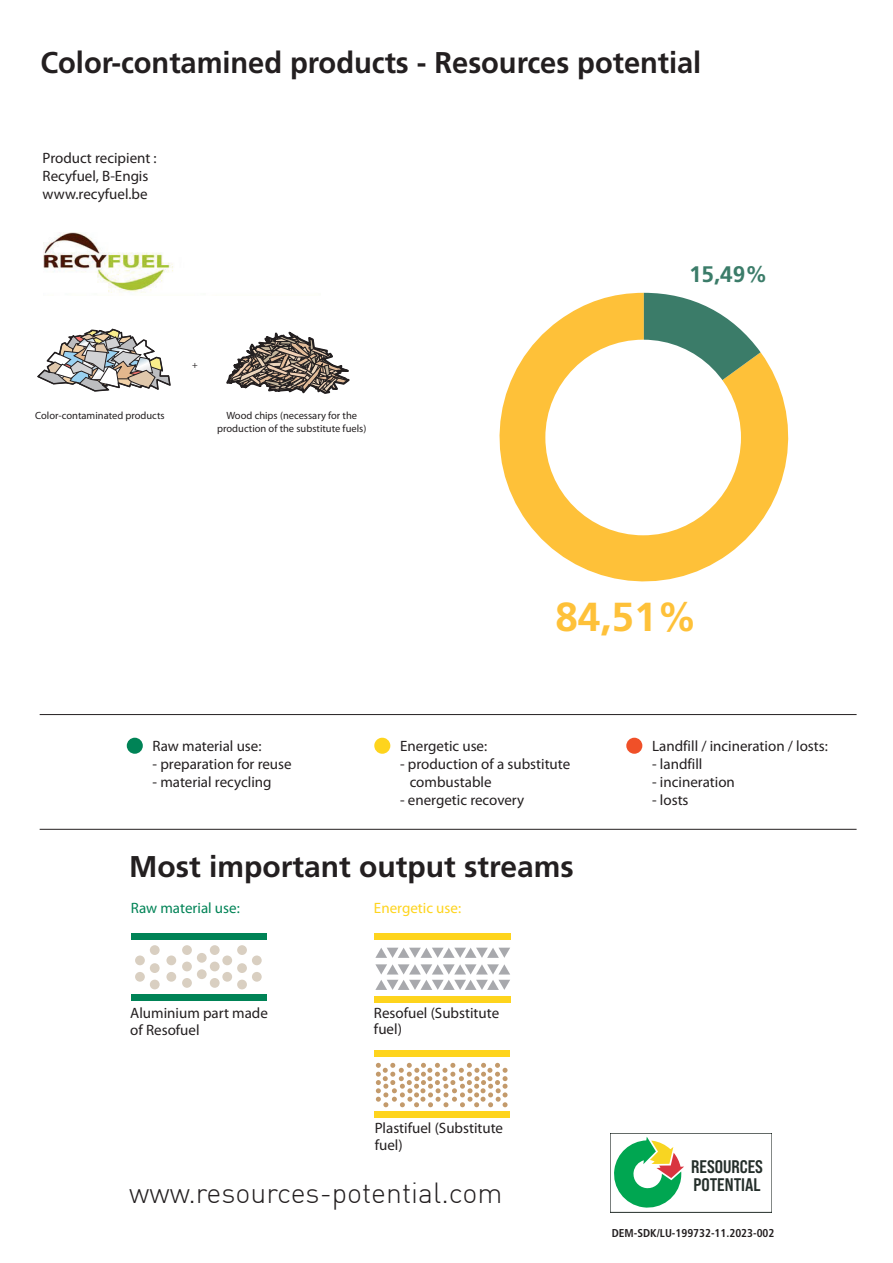
<style>
.page{position:relative;width:893px;height:1263px;background:#fff}
.page>*{position:absolute;margin:0;border:0;box-sizing:border-box;transform-origin:0 0}
.t1{font:700 40.5px "Frutiger LT Std";color:#fec139}
.t2{font:700 30px "Frutiger LT Std";color:#231f20}
.t3{font:300 28.5px "DIN";color:#231f20}
.t4{font:700 22.5px "Frutiger LT Std";color:#3b7c69}
.t5{font:18.15px/18.1px "Bebas Neue Pro Sm E Bd";color:#242e2a}
.t6{font:15px/16.5px "Myriad Pro";color:#231f20}
.t7{font:15px "Myriad Pro";color:#008356}
.t8{font:15px "Myriad Pro";color:#fed41d}
.t9{font:700 condensed 11.4px "Frutiger LT Std";color:#231f20}
.t10{font:10.5px/12.6px "Myriad Pro";color:#231f20;text-align:center}
.t11{font:9.45px "Myriad Pro";color:#231f20}
</style>
<div class="page">
<div style="left:182px;top:978px;width:10px;height:10px;background:#d9cfc1;border-radius:50%"></div>
<div style="left:210px;top:978px;width:10px;height:10px;background:#d9cfc1;border-radius:50%"></div>
<div style="left:197px;top:969px;width:10px;height:10px;background:#d9cfc1;border-radius:50%"></div>
<div style="left:182px;top:961px;width:10px;height:10px;background:#d9cfc1;border-radius:50%"></div>
<div style="left:210px;top:961px;width:10px;height:10px;background:#d9cfc1;border-radius:50%"></div>
<div style="left:197px;top:953px;width:10px;height:10px;background:#d9cfc1;border-radius:50%"></div>
<div style="left:182px;top:945px;width:10px;height:10px;background:#d9cfc1;border-radius:50%"></div>
<div style="left:210px;top:945px;width:10px;height:10px;background:#d9cfc1;border-radius:50%"></div>
<div style="left:150px;top:945px;width:10px;height:10px;background:#d9cfc1;border-radius:50%"></div>
<div style="left:150px;top:980px;width:10px;height:9px;background:#d9cfc1;border-radius:50%"></div>
<div style="left:135px;top:972px;width:10px;height:10px;background:#d9cfc1;border-radius:50%"></div>
<div style="left:166px;top:972px;width:10px;height:10px;background:#d9cfc1;border-radius:50%"></div>
<div style="left:150px;top:963px;width:10px;height:10px;background:#d9cfc1;border-radius:50%"></div>
<div style="left:135px;top:955px;width:10px;height:10px;background:#d9cfc1;border-radius:50%"></div>
<div style="left:166px;top:955px;width:10px;height:10px;background:#d9cfc1;border-radius:50%"></div>
<div style="left:237px;top:945px;width:10px;height:10px;background:#d9cfc1;border-radius:50%"></div>
<div style="left:237px;top:980px;width:10px;height:9px;background:#d9cfc1;border-radius:50%"></div>
<div style="left:222px;top:972px;width:10px;height:10px;background:#d9cfc1;border-radius:50%"></div>
<div style="left:252px;top:972px;width:10px;height:10px;background:#d9cfc1;border-radius:50%"></div>
<div style="left:237px;top:963px;width:10px;height:10px;background:#d9cfc1;border-radius:50%"></div>
<div style="left:222px;top:955px;width:10px;height:10px;background:#d9cfc1;border-radius:50%"></div>
<div style="left:252px;top:955px;width:10px;height:10px;background:#d9cfc1;border-radius:50%"></div>
<div style="left:375px;top:1050px;width:135px;height:7px;background:#fed41d"></div>
<div style="left:375px;top:1111px;width:135px;height:7px;background:#fed41d"></div>
<div style="left:131px;top:933px;width:135px;height:7px;background:#008356"></div>
<div style="left:131px;top:994px;width:135px;height:7px;background:#008356"></div>
<svg style="left:376px;top:1063px;width:132px;height:44px"></svg>
<div style="left:374px;top:933px;width:137px;height:7px;background:#fed41d"></div>
<div style="left:374px;top:996px;width:137px;height:7px;background:#fed41d"></div>
<div style="left:626px;top:738px;width:16px;height:16px;background:#f05028;border-radius:50%"></div>
<div style="left:127px;top:738px;width:16px;height:16px;background:#008356;border-radius:50%"></div>
<svg style="left:374px;top:737px;width:16px;height:17px"></svg>
<hr style="left:40px;top:714px;width:817px;height:1px;background:#231f20">
<hr style="left:40px;top:829px;width:817px;height:1px;background:#231f20">
<svg style="left:375px;top:948px;width:135px;height:10px"></svg>
<svg style="left:375px;top:964px;width:135px;height:10px"></svg>
<svg style="left:375px;top:980px;width:135px;height:10px"></svg>
<img style="left:43px;top:232px;width:130px;height:61px">
<svg style="left:37px;top:328px;width:134px;height:64px"></svg>
<svg style="left:226px;top:331px;width:124px;height:63px"></svg>
<svg style="left:499px;top:293px;width:290px;height:289px;fill:#fec139"></svg>
<svg style="left:644px;top:293px;width:117px;height:144px"></svg>
<div style="left:545px;top:340px;width:196px;height:195px;background:#fff;border-radius:50%"></div>
<svg style="left:614px;top:1137px;width:70px;height:71px"></svg>
<h2 class="t2" style="left:41px;top:45px;width:662px">Color-contamined products - Resources potential</h2>
<p class="t6" style="left:43px;top:148px;width:116px;line-height:18px">Product recipient :<br>Recyfuel, B-Engis www.recyfuel.be</p>
<p class="t11" style="left:192px;top:359px;width:7px">+</p>
<p class="t10" style="left:35px;top:408px;width:131px">Color-contaminated products</p>
<p class="t10" style="left:217px;top:409px;width:151px">Wood chips (necessary for the production of the substitute fuels)</p>
<h3 class="t4" style="left:689px;top:261px;width:80px">15,49%</h3>
<p class="t6" style="left:153px;top:737px;width:110px">Raw material use:</p>
<p class="t6" style="left:153px;top:755px;width:141px">- preparation for reuse</p>
<p class="t6" style="left:153px;top:773px;width:120px">- material recycling</p>
<h1 class="t1" style="left:555px;top:594px;width:143px">84,51%</h1>
<p class="t6" style="left:400px;top:737px;width:89px">Energetic use:</p>
<p class="t6" style="left:410px;top:754px;width:162px;line-height:18px;text-indent:-10px">- production of a substitute combustable</p>
<p class="t6" style="left:400px;top:791px;width:126px">- energetic recovery</p>
<p class="t6" style="left:652px;top:737px;width:177px">Landfill / incineration / losts:</p>
<p class="t6" style="left:652px;top:755px;width:52px">- landfill</p>
<p class="t6" style="left:652px;top:773px;width:84px">- incineration</p>
<p class="t6" style="left:652px;top:791px;width:38px">- losts</p>
<h2 class="t2" style="left:129px;top:849px;width:446px">Most important output streams</h2>
<p class="t7" style="left:131px;top:898px;width:110px">Raw material use:</p>
<p class="t8" style="left:374px;top:898px;width:89px">Energetic use:</p>
<p class="t6" style="left:130px;top:1005px;width:139px">Aluminium part made of Resofuel</p>
<p class="t6" style="left:374px;top:1004px;width:127px">Resofuel (Substitute fuel)</p>
<p class="t6" style="left:375px;top:1120px;width:130px">Plastifuel (Substitute fuel)</p>
<h3 class="t3" style="left:129px;top:1175px;width:375px">www.resources-potential.com</h3>
<p class="t5" style="left:691px;top:1157px;width:73px">RESOURCES<br>POTENTIAL</p>
<p class="t9" style="left:612px;top:1226px;width:164px">DEM-SDK/LU-199732-11.2023-002</p>
</div>
